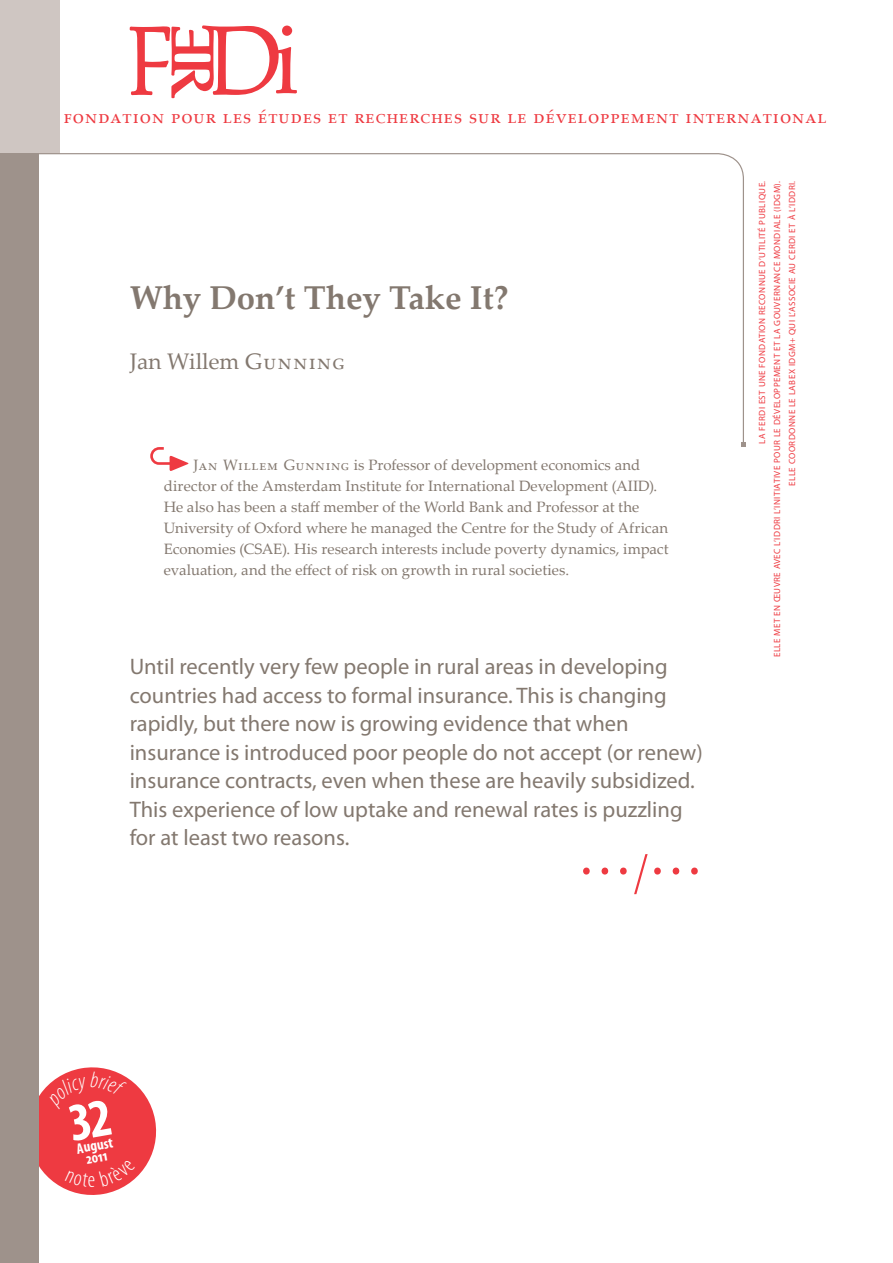
<style>
.page{position:relative;width:893px;height:1263px;background:#fff}
.page>*{position:absolute;margin:0;border:0;box-sizing:border-box;transform-origin:0 0}
.t1{font:55.5px "Myriad Pro";color:#ee3a41}
.t2{font:700 33px "Palatino Linotype";color:#83786f}
.t3{font:22.5px/28.5px "Myriad Pro";color:#83786f}
.t4{font:22.5px "Palatino Linotype";color:#83786f}
.t5{font:19.5px "Palatino Linotype";letter-spacing:.05em;color:#ee3a41}
.t6{font:15px/21px "Palatino Linotype";color:#83786f}
.t7{font:700 condensed 15px/12px "Myriad Pro";color:#fff;text-align:center}
.t8{font:9px/15px "Myriad Pro";letter-spacing:.05em;color:#ee3a41;text-align:right}
.s1{font-weight:300;font-stretch:condensed}
</style>
<div class="page">
<svg style="left:130px;top:25px;width:167px;height:73px"></svg>
<div style="left:0;top:0;width:60px;height:153px;background:#cfc6c2"></div>
<svg style="left:150px;top:447px;width:38px;height:24px"></svg>
<div style="left:0;top:153px;width:38px;height:1110px;background:#9e928b"></div>
<svg style="left:38px;top:153px;width:706px;height:293px"></svg>
<svg style="left:741px;top:442px;width:5px;height:5px"></svg>
<svg style="left:38px;top:1062px;width:119px;height:138px"></svg>
<h3 class="t5" style="left:64px;top:103px;width:764px">fondation pour les études et recherches sur le développement international</h3>
<h2 class="t2" style="left:130px;top:274px;width:380px">Why Don’t They Take It?</h2>
<h3 class="t4" style="left:130px;top:345px;width:216px">Jan Willem Gunning</h3>
<p class="t6" style="left:164px;top:453px;width:507px;text-indent:30px">Jan Willem Gunning is Professor of development economics and director of the Amsterdam Institute for International Development (AIID).<br>He also has been a staff member of the World Bank and Professor at the University of Oxford where he managed the Centre for the Study of African Economies (CSAE). His research interests include poverty dynamics, impact evaluation, and the effect of risk on growth in rural societies.</p>
<p class="t3" style="left:130px;top:652px;width:575px">Until recently very few people in rural areas in developing countries had access to formal insurance. This is changing rapidly, but there now is growing evidence that when insurance is introduced poor people do not accept (or renew) insurance contracts, even when these are heavily subsidized.<br>This experience of low uptake and renewal rates is puzzling for at least two reasons.</p>
<h1 class="t1" style="left:577px;top:821px;width:128px">…<span class="s1">/</span>…</h1>
<p class="t8" style="left:754px;top:657px;width:478px;rotate:-90deg">LA FERDI EST UNE FONDATION RECONNUE D’UTILITÉ PUBLIQUE.<br>ELLE MET EN ŒUVRE AVEC L’IDDRI L’INITIATIVE POUR LE DÉVELOPPEMENT ET LA GOUVERNANCE MONDIALE (IDGM).<br>ELLE COORDONNE LE LABEX IDGM+ QUI L’ASSOCIE AU CERDI ET À L’IDDRI.</p>
<p class="t7" style="left:76px;top:1142px;width:38px;rotate:-10deg">August<br>2011</p>
</div>
